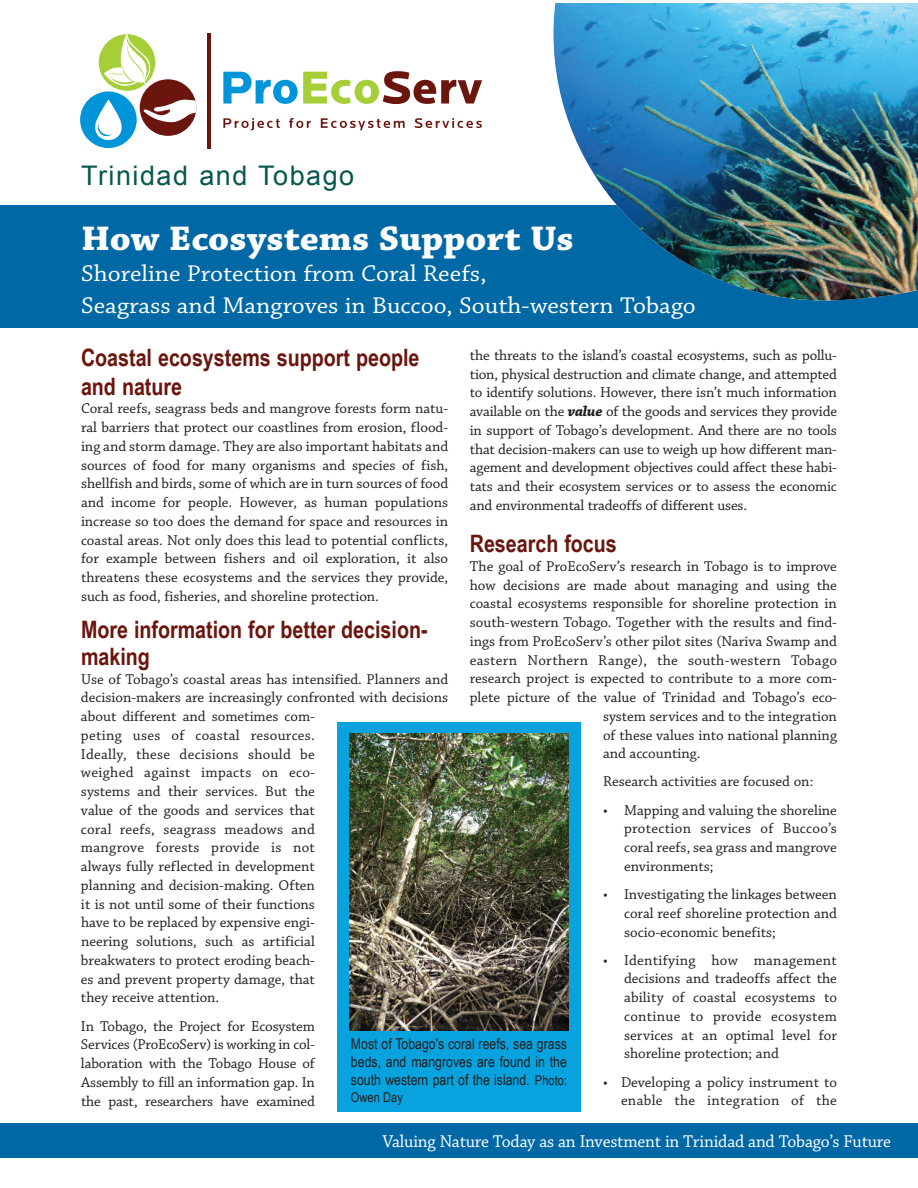
<style>
.page{position:relative;width:918px;height:1188px;background:#fff}
.page>*{position:absolute;margin:0;border:0;box-sizing:border-box;transform-origin:0 0}
.t1{font:700 36px "Chaparral Pro";color:#fff;scale:1.07 1}
.t2{font:27px "Arial";letter-spacing:.055em;color:#075750}
.t3{font:700 24px/28.5px "Arial Narrow";color:#6a150d}
.t4{font:24px/31.5px "Chaparral Pro";color:#fff;scale:1.07 1}
.t5{font:18px "Chaparral Pro";letter-spacing:-.01em;color:#fff}
.t6{font:15px/18.8px "Chaparral Pro";color:#231f20;text-align:justify}
.t7{font:15px/18px "Arial Narrow";color:#231f20;text-align:justify}
.t8{font:15px "Chaparral Pro";letter-spacing:.02em;color:#231f20}
.t9{font:13.5px "Arial Narrow";color:#231f20}
.s1{font-weight:700;font-style:italic}
.s2{font-size:13.5px}
</style>
<div class="page">
<div style="left:0;top:206px;width:918px;height:122px;background:#0068a5"></div>
<div style="left:140px;top:79px;width:56px;height:57px;background:#6a150d;border-radius:50%"></div>
<svg style="left:143px;top:98px;width:53px;height:24px"></svg>
<div style="left:80px;top:91px;width:57px;height:57px;background:#0095d9;border-radius:50%"></div>
<svg style="left:91px;top:99px;width:35px;height:47px"></svg>
<div style="left:99px;top:34px;width:56px;height:57px;background:#a6ce39;border-radius:50%"></div>
<svg style="left:104px;top:34px;width:51px;height:57px"></svg>
<hr style="left:207px;top:33px;width:4px;height:116px;background:#6a150d">
<svg style="left:223px;top:71px;width:259px;height:33px"></svg>
<svg style="left:223px;top:118px;width:259px;height:12px"></svg>
<div style="left:338px;top:722px;width:243px;height:390px;background:#08a2de"></div>
<img style="left:350px;top:733px;width:218px;height:297px">
<img style="left:553px;top:3px;width:365px;height:297px">
<div style="left:0;top:1124px;width:918px;height:34px;background:#0068a5"></div>
<h2 class="t2" style="left:81px;top:161px;width:275px">Trinidad and Tobago</h2>
<h1 class="t1" style="left:81px;top:225px;width:462px">How Ecosystems Support Us</h1>
<h3 class="t4" style="left:81px;top:260px;width:576px">Shoreline Protection from Coral Reefs,<br>Seagrass and Mangroves in Buccoo, South-western Tobago</h3>
<h3 class="t3" style="left:81px;top:343px;width:340px">Coastal ecosystems support people and nature</h3>
<p class="t6" style="left:81px;top:401px;width:369px">Coral reefs, seagrass beds and mangrove forests form natu&shy;ral barriers that protect our coastlines from erosion, flood&shy;ing and storm damage. They are also important habitats and sources of food for many organisms and species of fish, shellfish and birds, some of which are in turn sources of food and income for people. However, as human populations increase so too does the demand for space and resources in coastal areas. Not only does this lead to potential conflicts, for example between fishers and oil exploration, it also threatens these ecosystems and the services they provide, such as food, fisheries, and shoreline protection.</p>
<h3 class="t3" style="left:81px;top:615px;width:348px;line-height:27.3px">More information for better decision&shy;making</h3>
<p class="t6" style="left:81px;top:671px;width:369px;text-align:left">Use of Tobago’s coastal areas has intensified. Planners and decision-makers are increasingly confronted with decisions about different and sometimes com-<br>peting uses of coastal resources.<br>Ideally, these decisions should be<br>weighed against impacts on eco-<br>systems and their services. But the<br>value of the goods and services that<br>coral reefs, seagrass meadows and<br>mangrove forests provide is not<br>always fully reflected in development<br>planning and decision-making. Often<br>it is not until some of their functions<br>have to be replaced by expensive engi-<br>neering solutions, such as artificial<br>breakwaters to protect eroding beach-<br>es and prevent property damage, that<br>they receive attention.</p>
<p class="t6" style="left:81px;top:1018px;width:236px">In Tobago, the Project for Ecosystem Services (ProEcoServ) is working in col&shy;laboration with the Tobago House of Assembly to fill an information gap. In the past, researchers have examined</p>
<p class="t6" style="left:470px;top:347px;width:369px">the threats to the island’s coastal ecosystems, such as pollu&shy;tion, physical destruction and climate change, and attempted to identify solutions. However, there isn’t much information available on the <span class="s1">value</span> of the goods and services they provide in support of Tobago’s development. And there are no tools that decision-makers can use to weigh up how different man&shy;agement and development objectives could affect these habi&shy;tats and their ecosystem services or to assess the economic and environmental tradeoffs of different uses.</p>
<h3 class="t3" style="left:470px;top:529px;width:149px">Research focus</h3>
<p class="t6" style="left:470px;top:558px;width:369px">The goal of ProEcoServ’s research in Tobago is to improve</p>
<p class="t6" style="left:470px;top:577px;width:369px">how decisions are made about managing and using the</p>
<p class="t6" style="left:470px;top:595px;width:369px">coastal ecosystems responsible for shoreline protection in</p>
<p class="t6" style="left:470px;top:614px;width:369px">south-western Tobago. Together with the results and find-</p>
<p class="t6" style="left:470px;top:633px;width:369px">ings from ProEcoServ’s other pilot sites (Nariva Swamp and</p>
<p class="t8" style="left:470px;top:654px;width:369px">eastern Northern Range), the south-western Tobago</p>
<p class="t6" style="left:470px;top:670px;width:369px">research project is expected to contribute to a more com-</p>
<p class="t6" style="left:470px;top:689px;width:369px">plete picture of the value of Trinidad and Tobago’s eco-</p>
<p class="t6" style="left:603px;top:708px;width:235px">system services and to the integration</p>
<p class="t6" style="left:603px;top:727px;width:236px">of these values into national planning</p>
<p class="t6" style="left:603px;top:745px;width:99px">and accounting.</p>
<p class="t6" style="left:603px;top:774px;width:212px">Research activities are focused on:</p>
<p class="t6" style="left:624px;top:802px;width:214px;text-indent:-21px">• Mapping and valuing the shoreline protection services of Buccoo’s coral reefs, sea grass and mangrove environments;</p>
<p class="t6" style="left:624px;top:886px;width:214px;text-indent:-21px">• Investigating the linkages between coral reef shoreline protection and socio-economic benefits;</p>
<p class="t6" style="left:624px;top:952px;width:214px;text-indent:-21px">• Identifying how management decisions and tradeoffs affect the ability of coastal ecosystems to continue to provide ecosystem services at an optimal level for shoreline protection; and</p>
<p class="t6" style="left:603px;top:1074px;width:236px;text-align:right">• Developing a policy instrument to enable the integration of the</p>
<p class="t7" style="left:351px;top:1035px;width:218px">Most of Tobago's coral reefs, sea grass beds, and mangroves are found in the south western part of the island. <span class="s2">Photo:</span></p>
<p class="t9" style="left:351px;top:1090px;width:53px">Owen Day</p>
<p class="t5" style="left:382px;top:1135px;width:510px">Valuing Nature Today as an Investment in Trinidad and Tobago’s Future</p>
</div>
